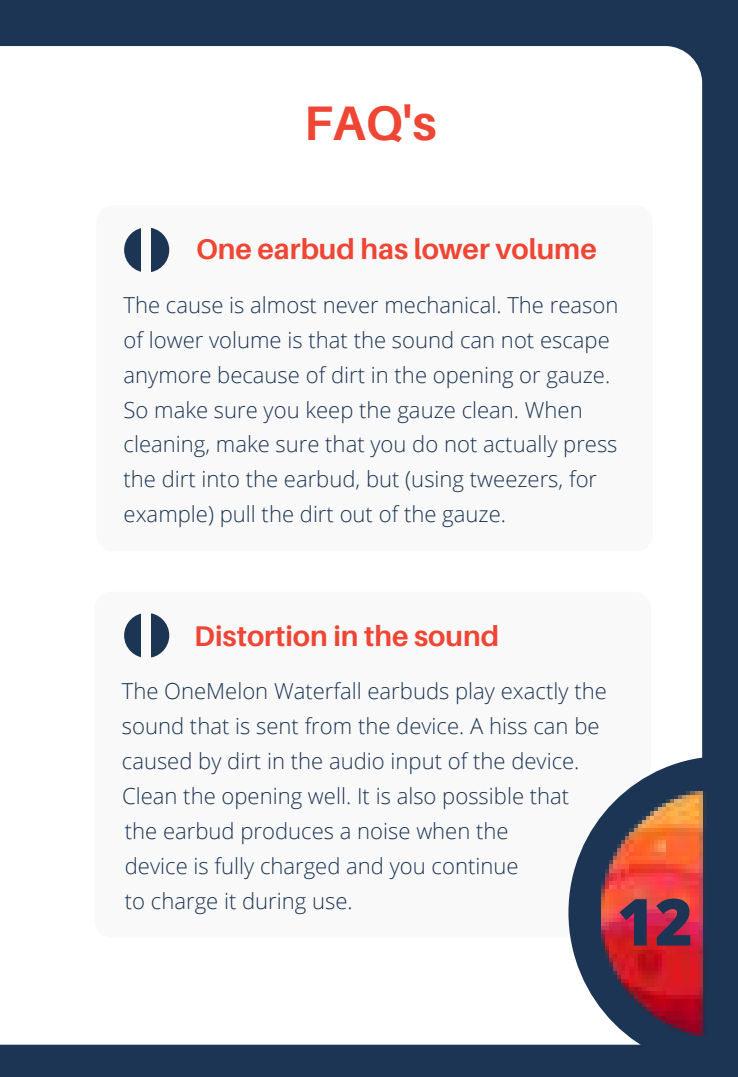
<style>
.page{position:relative;width:738px;height:1077px;background:#1c3554}
.page>*{position:absolute;margin:0;border:0;box-sizing:border-box;transform-origin:0 0}
.t1{font:800 64.8px "Open Sans";color:#1c3554}
.t2{font:700 48.4px "Aileron";color:#ef4534}
.t3{font:700 28.4px "Aileron";color:#ef4534}
.t4{font:300 22px/34.8px "Open Sans";color:#1c3554}
</style>
<div class="page">
<div style="left:0;top:46px;width:702px;height:999px;background:#fff"></div>
<div style="left:96px;top:205px;width:557px;height:346px;background:#f9f9f9;border-radius:17px"></div>
<div style="left:124px;top:227px;width:45px;height:46px;background:#1c3554;border-radius:50%"></div>
<div style="left:141px;top:220px;width:10px;height:57px;background:#f9f9f9"></div>
<div style="left:95px;top:592px;width:556px;height:346px;background:#f9f9f9;border-radius:17px"></div>
<div style="left:124px;top:613px;width:45px;height:45px;background:#1c3554;border-radius:50%"></div>
<div style="left:141px;top:605px;width:10px;height:57px;background:#f9f9f9"></div>
<svg style="left:568px;top:756px;width:135px;height:289px"></svg>
<img style="left:602px;top:791px;width:105px;height:244px">
<h2 class="t2" style="left:304px;top:97px;width:134px">FAQ's</h2>
<p class="t3" style="left:196px;top:234px;width:402px">One earbud has lower volume</p>
<p class="t4" style="left:124px;top:287px;width:496px">The cause is almost never mechanical. The reason of lower volume is that the sound can not escape anymore because of dirt in the opening or gauze.<br>So make sure you keep the gauze clean. When cleaning, make sure that you do not actually press the dirt into the earbud, but (using tweezers, for example) pull the dirt out of the gauze.</p>
<p class="t3" style="left:194px;top:620px;width:306px">Distortion in the sound</p>
<p class="t4" style="left:122px;top:673px;width:487px">The OneMelon Waterfall earbuds play exactly the sound that is sent from the device. A hiss can be caused by dirt in the audio input of the device.</p>
<p class="t4" style="left:122px;top:778px;width:449px">Clean the opening well. It is also possible that</p>
<p class="t4" style="left:125px;top:813px;width:395px">the earbud produces a noise when the device is fully charged and you continue to charge it during use.</p>
<h1 class="t1" style="left:617px;top:873px;width:78px">12</h1>
</div>
